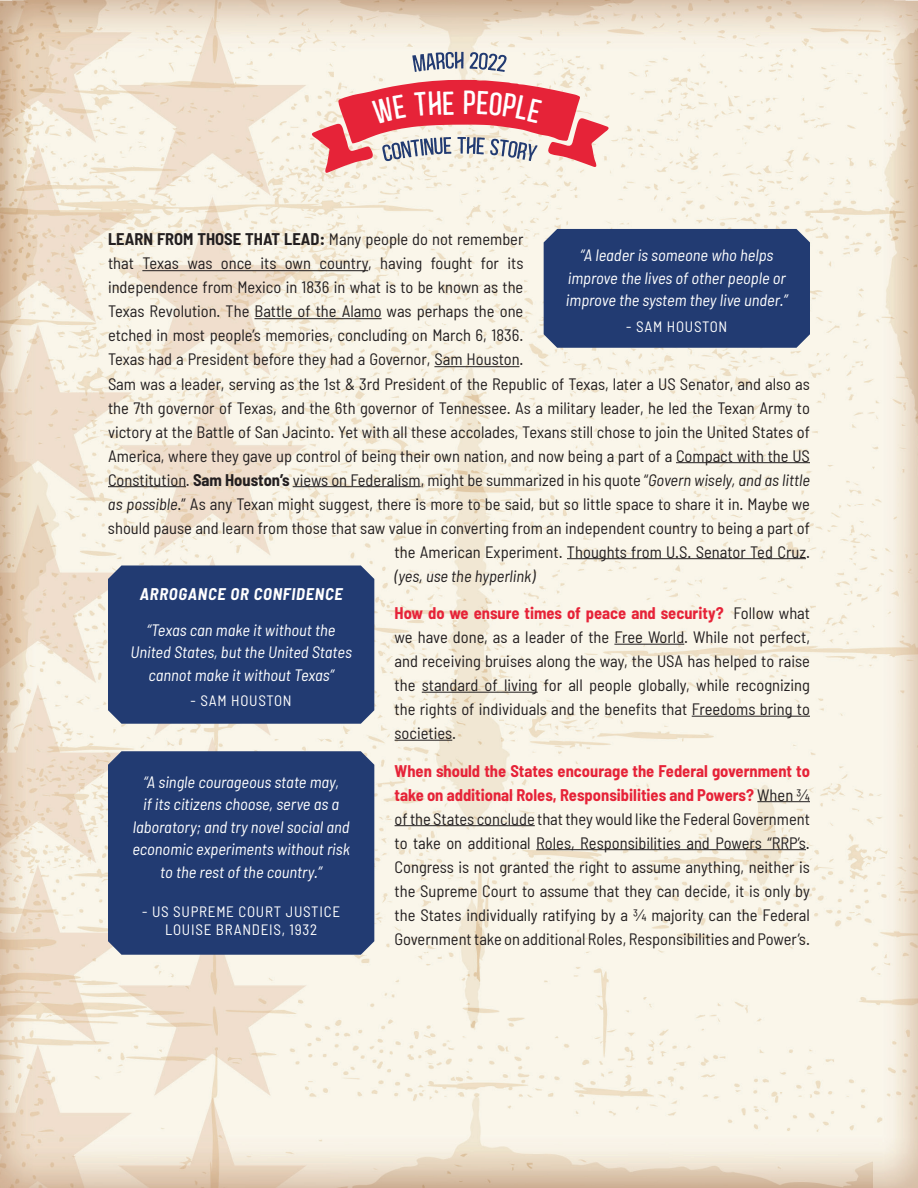
<style>
.page{position:relative;width:918px;height:1188px;background:#fff}
.page>*{position:absolute;margin:0;border:0;box-sizing:border-box;transform-origin:0 0}
.t1{font:33.45px "Blackside";color:#fff}
.t2{font:semi-condensed 16.5px/24px "Barlow";color:#231f20;text-align:justify}
.t3{font:italic semi-condensed 16.5px/22.5px "Barlow";color:#fff;text-align:center}
.t4{font:700 semi-condensed 16.5px "Barlow";color:#231f20}
.t5{font:italic semi-condensed 16.5px "Barlow";color:#231f20}
.t6{font:italic 700 semi-condensed 16.5px "Barlow";letter-spacing:.05em;color:#fff}
.t7{font:semi-condensed 15px/18px "Barlow";letter-spacing:.05em;color:#fff;text-align:center}
.s1{font-weight:400}
.s2{font-weight:700}
.s3{font-style:italic}
.s4{font-weight:700;color:#e62338}
</style>
<div class="page">
<img style="left:0;top:0;width:918px;height:1188px">
<svg style="left:412px;top:52px;width:52px;height:20px"></svg>
<svg style="left:470px;top:52px;width:37px;height:20px"></svg>
<hr style="left:142px;top:270px;width:226px;height:1px;background:#231f20">
<hr style="left:255px;top:318px;width:127px;height:1px;background:#231f20">
<hr style="left:434px;top:366px;width:85px;height:1px;background:#231f20">
<hr style="left:676px;top:462px;width:134px;height:1px;background:#231f20">
<hr style="left:108px;top:486px;width:78px;height:1px;background:#231f20">
<hr style="left:293px;top:486px;width:128px;height:1px;background:#231f20">
<hr style="left:567px;top:558px;width:239px;height:1px;background:#231f20">
<hr style="left:614px;top:644px;width:70px;height:1px;background:#231f20">
<hr style="left:422px;top:692px;width:116px;height:1px;background:#231f20">
<hr style="left:692px;top:716px;width:118px;height:1px;background:#231f20">
<hr style="left:395px;top:740px;width:57px;height:1px;background:#231f20">
<hr style="left:757px;top:801px;width:53px;height:1px;background:#231f20">
<hr style="left:395px;top:825px;width:140px;height:1px;background:#231f20">
<hr style="left:536px;top:849px;width:270px;height:1px;background:#231f20">
<div style="left:544px;top:229px;width:266px;height:119px;background:#223b72"></div>
<div style="left:108px;top:566px;width:266px;height:158px;background:#223b72"></div>
<div style="left:108px;top:751px;width:266px;height:204px;background:#223b72"></div>
<svg style="left:311px;top:80px;width:298px;height:93px;background:#e78a8f"></svg>
<h1 class="t1" style="left:464px;top:86px;width:14px">p</h1>
<p class="t4" style="left:108px;top:229px;width:417px">LEARN FROM THOSE THAT LEAD: <span class="s1">Many people do not remember</span></p>
<p class="t2" style="left:108px;top:251px;width:417px">that Texas was once its own country, having fought for its</p>
<p class="t2" style="left:108px;top:275px;width:417px">independence from Mexico in 1836 in what is to be known as the</p>
<p class="t2" style="left:108px;top:299px;width:417px">Texas Revolution. The Battle of the Alamo was perhaps the one</p>
<p class="t2" style="left:108px;top:323px;width:417px">etched in most people’s memories, concluding on March 6, 1836.</p>
<p class="t2" style="left:108px;top:347px;width:417px">Texas had a President before they had a Governor, Sam Houston.</p>
<p class="t2" style="left:108px;top:371px;width:703px">Sam was a leader, serving as the 1st &amp; 3rd President of the Republic of Texas, later a US Senator, and also as</p>
<p class="t2" style="left:108px;top:395px;width:703px">the 7th governor of Texas, and the 6th governor of Tennessee. As a military leader, he led the Texan Army to</p>
<p class="t2" style="left:108px;top:419px;width:703px">victory at the Battle of San Jacinto. Yet with all these accolades, Texans still chose to join the United States of</p>
<p class="t2" style="left:108px;top:443px;width:703px">America, where they gave up control of being their own nation, and now being a part of a Compact with the US</p>
<p class="t2" style="left:108px;top:467px;width:703px">Constitution. <span class="s2">Sam Houston’s</span> views on Federalism, might be summarized in his quote “<span class="s3">Govern wisely, and as little</span></p>
<p class="t2" style="left:108px;top:491px;width:704px"><span class="s3">as possible</span>.” As any Texan might suggest, there is more to be said, but so little space to share it in. Maybe we</p>
<p class="t2" style="left:108px;top:515px;width:703px">should pause and learn from those that saw value in converting from an independent country to being a part of</p>
<p class="t2" style="left:395px;top:539px;width:417px">the American Experiment. Thoughts from U.S. Senator Ted Cruz.</p>
<p class="t5" style="left:395px;top:565px;width:142px">(yes, use the hyperlink)</p>
<p class="t2" style="left:395px;top:601px;width:417px"><span class="s4">How do we ensure times of peace and security?</span> Follow what we have done, as a leader of the Free World. While not perfect, and receiving bruises along the way, the USA has helped to raise the standard of living for all people globally, while recognizing the rights of individuals and the benefits that Freedoms bring to societies.</p>
<p class="t2" style="left:395px;top:758px;width:417px"><span class="s4">When should the States encourage the Federal government to take on additional Roles, Responsibilities and Powers?</span> When ¾ of the States conclude that they would like the Federal Government to take on additional Roles, Responsibilities and Powers “RRP’s.<br>Congress is not granted the right to assume anything, neither is the Supreme Court to assume that they can decide, it is only by the States individually ratifying by a ¾ majority can the Federal Government take on additional Roles, Responsibilities and Power’s.</p>
<p class="t3" style="left:566px;top:244px;width:223px">“A leader is someone who helps improve the lives of other people or improve the system they live under.”</p>
<p class="t7" style="left:626px;top:317px;width:103px">- SAM HOUSTON</p>
<p class="t6" style="left:140px;top:583px;width:204px">ARROGANCE OR CONFIDENCE</p>
<p class="t3" style="left:130px;top:618px;width:223px">“Texas can make it without the<br>United States, but the United States cannot make it without Texas”</p>
<p class="t7" style="left:191px;top:691px;width:103px">- SAM HOUSTON</p>
<p class="t3" style="left:132px;top:770px;width:219px">“A single courageous state may,<br>if its citizens choose, serve as a laboratory; and try novel social and economic experiments without risk to the rest of the country.”</p>
<p class="t7" style="left:142px;top:902px;width:199px">- US SUPREME COURT JUSTICE<br>LOUISE BRANDEIS, 1932</p>
</div>
